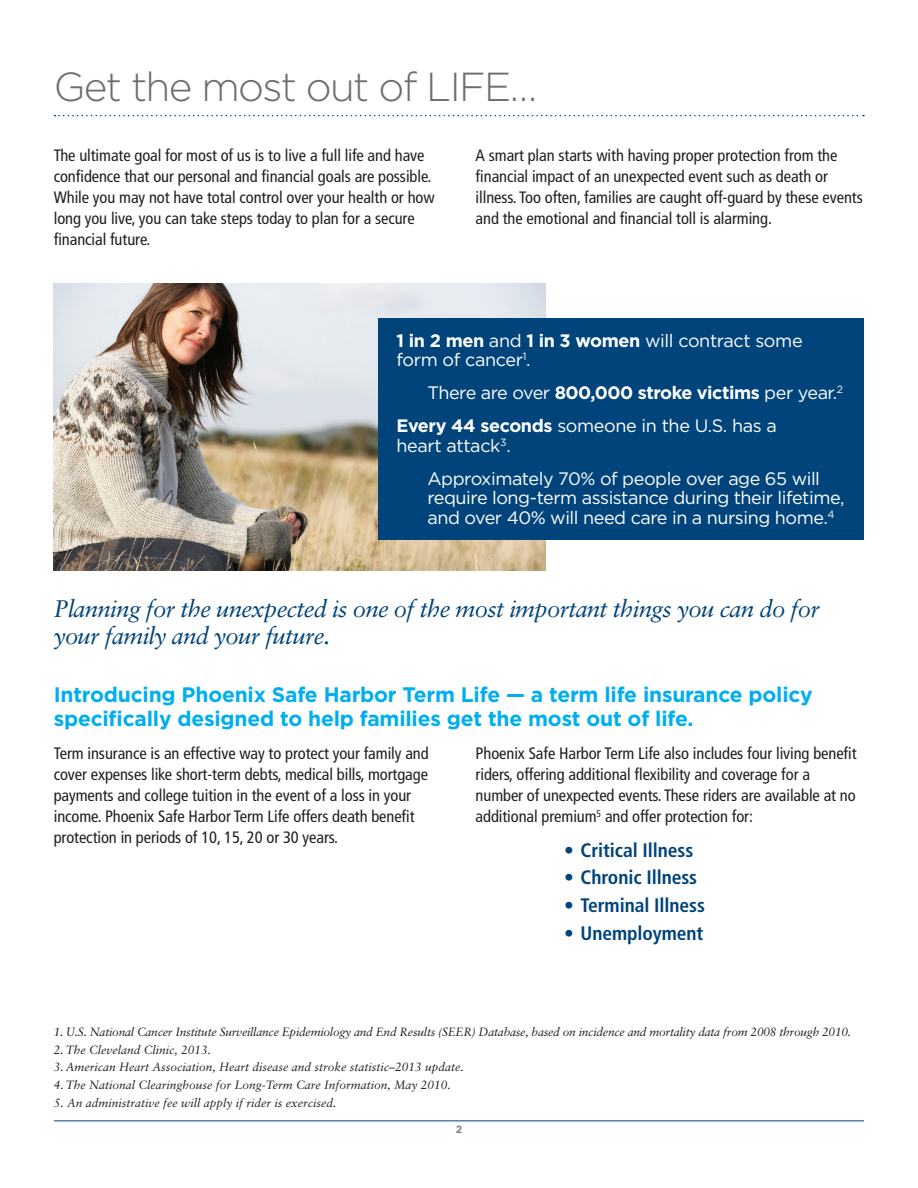
<style>
.page{position:relative;width:918px;height:1188px;background:#fff}
.page>*{position:absolute;margin:0;border:0;box-sizing:border-box;transform-origin:0 0}
.Gotham_light_main_he{font:300 40.5px "Gotham";letter-spacing:-.04em;color:#6c6d70}
._16_18_Sabon_Ital{font:italic 24px/27px "Sabon";letter-spacing:-.03em;color:#00447b}
._12_14_Gotham_Bold_H{font:700 21px/24px "Gotham";letter-spacing:-.01em;color:#00aeef}
._13_15_Frutiger_Bold{font:700 condensed 19.5px "Frutiger";letter-spacing:-.005em;color:#00447b}
.t1{font:18px/19.5px "Gotham";letter-spacing:-.025em;color:#fff}
._11_14_Frutiger_Cond{font:condensed 16.5px/21px "Frutiger";letter-spacing:-.005em;color:#231f20}
._8_9_Sabon_Italic{font:italic 12px "Sabon";color:#231f20}
._8_9_Sabon_Italic-2{font:italic 12px "Sabon";letter-spacing:-.02em;color:#231f20}
._8_9_Sabon_Italic-3{font:700 10.5px "Gotham";color:#808285}
.s1{font-weight:700}
</style>
<div class="page">
<hr style="left:54px;top:1120px;width:810px;height:1px;background:#00447b">
<svg style="left:55px;top:115px;width:809px;height:1px"></svg>
<img style="left:54px;top:283px;width:491px;height:288px">
<div style="left:378px;top:318px;width:486px;height:222px;background:#00447b"></div>
<p class="Gotham_light_main_he" style="left:54px;top:65px;width:485px">Get the most out of LIFE…</p>
<p class="_11_14_Frutiger_Cond" style="left:54px;top:145px;width:382px">The ultimate goal for most of us is to live a full life and have confidence that our personal and financial goals are possible.<br>While you may not have total control over your health or how long you live, you can take steps today to plan for a secure financial future.</p>
<p class="_11_14_Frutiger_Cond" style="left:476px;top:145px;width:389px">A smart plan starts with having proper protection from the financial impact of an unexpected event such as death or illness. Too often, families are caught off-guard by these events and the emotional and financial toll is alarming.</p>
<p class="t1" style="left:397px;top:330px;width:408px"><span class="s1">1 in 2 men</span> and <span class="s1">1 in 3 women</span> will contract some form of cancer<sup>1</sup>.</p>
<p class="t1" style="left:428px;top:383px;width:417px">There are over <span class="s1">800,000 stroke victims</span> per year.<sup>2</sup></p>
<p class="t1" style="left:397px;top:416px;width:382px"><span class="s1">Every 44 seconds</span> someone in the U.S. has a heart attack<sup>3</sup>.</p>
<p class="t1" style="left:428px;top:468px;width:419px">Approximately 70% of people over age 65 will require long-term assistance during their lifetime, and over 40% will need care in a nursing home.<sup>4</sup></p>
<p class="_16_18_Sabon_Ital" style="left:54px;top:595px;width:768px">Planning for the unexpected is one of the most important things you can do for your family and your future.</p>
<p class="_12_14_Gotham_Bold_H" style="left:54px;top:682px;width:761px">Introducing Phoenix Safe Harbor Term Life — a term life insurance policy specifically designed to help families get the most out of life.</p>
<p class="_11_14_Frutiger_Cond" style="left:54px;top:743px;width:376px">Term insurance is an effective way to protect your family and cover expenses like short-term debts, medical bills, mortgage payments and college tuition in the event of a loss in your income. Phoenix Safe Harbor Term Life offers death benefit protection in periods of 10, 15, 20 or 30 years.</p>
<p class="_11_14_Frutiger_Cond" style="left:476px;top:743px;width:383px">Phoenix Safe Harbor Term Life also includes four living benefit riders, offering additional flexibility and coverage for a number of unexpected events. These riders are available at no additional premium<sup>5</sup> and offer protection for:</p>
<p class="_13_15_Frutiger_Bold" style="left:564px;top:838px;width:131px">• Critical Illness</p>
<p class="_13_15_Frutiger_Bold" style="left:564px;top:866px;width:135px">• Chronic Illness</p>
<p class="_13_15_Frutiger_Bold" style="left:564px;top:894px;width:142px">• Terminal Illness</p>
<p class="_13_15_Frutiger_Bold" style="left:564px;top:922px;width:141px">• Unemployment</p>
<p class="_8_9_Sabon_Italic-2" style="left:54px;top:1025px;width:799px">1. U.S. National Cancer Institute Surveillance Epidemiology and End Results (SEER) Database, based on incidence and mortality data from 2008 through 2010.</p>
<p class="_8_9_Sabon_Italic" style="left:54px;top:1042px;width:159px">2. The Cleveland Clinic, 2013.</p>
<p class="_8_9_Sabon_Italic" style="left:54px;top:1060px;width:412px">3. American Heart Association, Heart disease and stroke statistic–2013 update.</p>
<p class="_8_9_Sabon_Italic" style="left:54px;top:1078px;width:399px">4. The National Clearinghouse for Long-Term Care Information, May 2010.</p>
<p class="_8_9_Sabon_Italic" style="left:54px;top:1096px;width:284px">5. An administrative fee will apply if rider is exercised.</p>
<p class="_8_9_Sabon_Italic-3" style="left:456px;top:1123px;width:8px">2</p>
</div>
